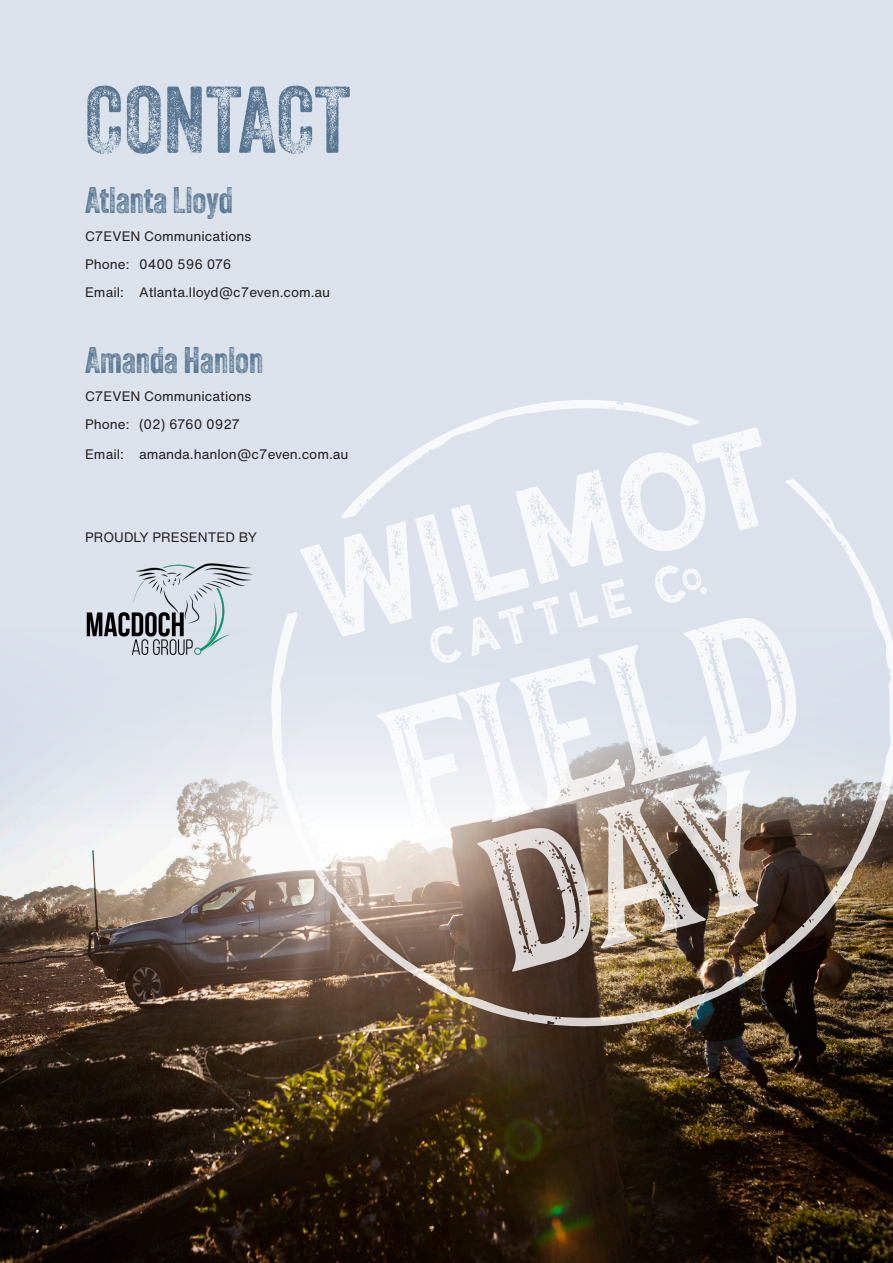
<style>
.page{position:relative;width:893px;height:1263px;background:#fff}
.page>*{position:absolute;margin:0;border:0;box-sizing:border-box;transform-origin:0 0}
.t1{font:91.5px "Veneer Three";color:#577591}
.t2{font:36px "Veneer Three";color:#577591}
.t3{font:13.5px "Helvetica Now Text";color:#231f20}
</style>
<div class="page">
<img style="left:0;top:853px;width:893px;height:410px">
<div style="left:0;top:0;width:893px;height:853px;background:#dce3ed"></div>
<svg style="left:378px;top:400px;width:384px;height:79px"></svg>
<svg style="left:271px;top:479px;width:622px;height:548px"></svg>
<img style="left:86px;top:563px;width:167px;height:92px">
<p class="t1" style="left:85px;top:64px;width:267px">CONTACT</p>
<p class="t2" style="left:85px;top:179px;width:149px">Atlanta Lloyd</p>
<p class="t3" style="left:85px;top:226px;width:168px">C7EVEN Communications</p>
<p class="t3" style="left:85px;top:254px;width:148px">Phone: 0400 596 076</p>
<p class="t3" style="left:85px;top:282px;width:247px">Email: Atlanta.lloyd@c7even.com.au</p>
<p class="t2" style="left:85px;top:338px;width:180px">Amanda Hanlon</p>
<p class="t3" style="left:85px;top:386px;width:168px">C7EVEN Communications</p>
<p class="t3" style="left:85px;top:414px;width:157px">Phone: (02) 6760 0927</p>
<p class="t3" style="left:85px;top:444px;width:265px">Email: amanda.hanlon@c7even.com.au</p>
<p class="t3" style="left:85px;top:527px;width:173px">PROUDLY PRESENTED BY</p>
</div>
